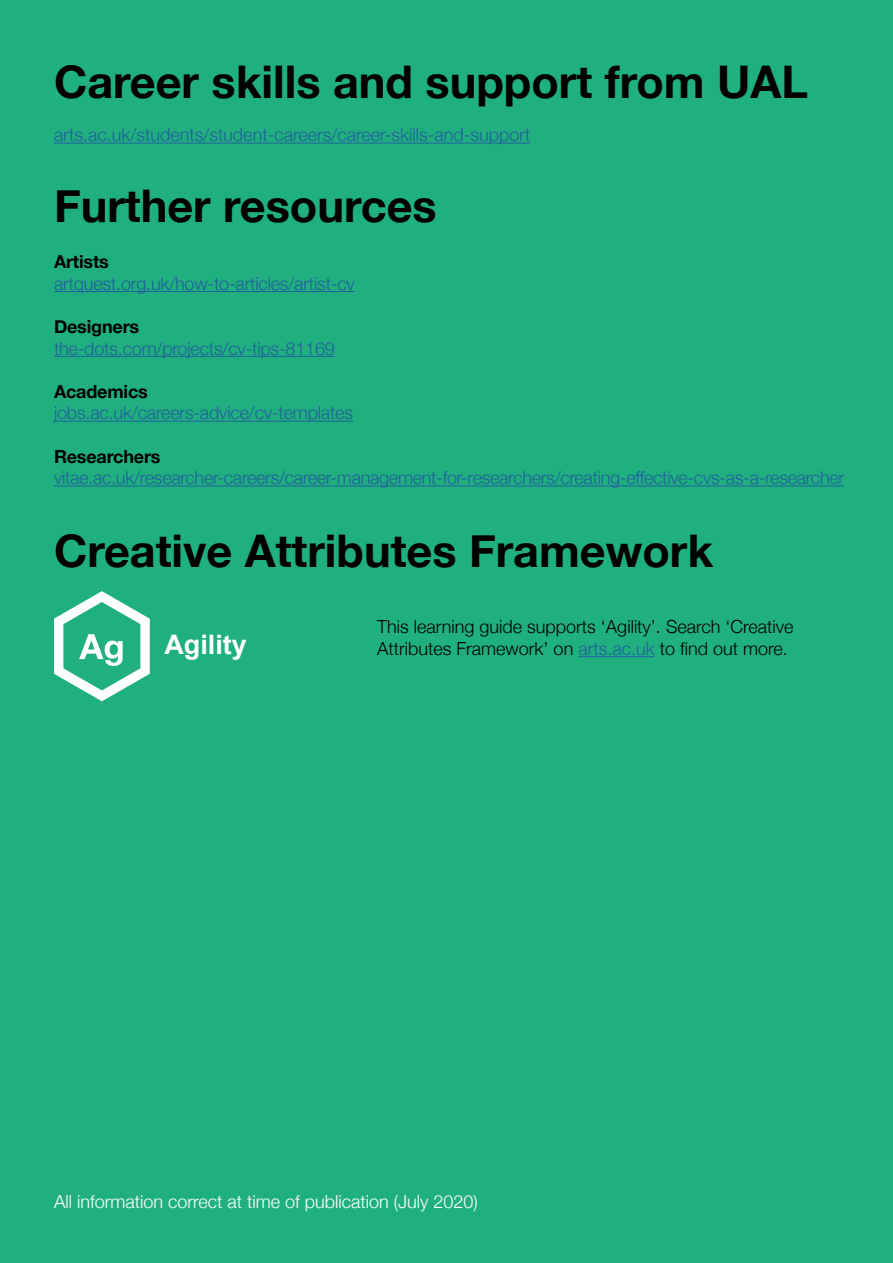
<style>
.page{position:relative;width:893px;height:1263px;background:#20b07f}
.page>*{position:absolute;margin:0;border:0;box-sizing:border-box;transform-origin:0 0}
.t1{font:700 45px "Helvetica Neue";color:#000}
.t2{font:700 26.85px "Arial";color:#fff}
.t3{font:300 18px "Helvetica Neue";letter-spacing:-.01em;color:#215e9e}
.t4{font:300 18px "Helvetica Neue";color:#000}
.t5{font:300 18px "Helvetica Neue";color:#fff}
.t6{font:700 18px "Helvetica Neue";letter-spacing:-.01em;color:#000}
.s1{color:#215e9e}
</style>
<div class="page">
<hr style="left:54px;top:143px;width:476px;height:1px;background:#215e9e">
<hr style="left:54px;top:291px;width:301px;height:1px;background:#215e9e">
<hr style="left:54px;top:356px;width:281px;height:1px;background:#215e9e">
<hr style="left:54px;top:421px;width:299px;height:1px;background:#215e9e">
<hr style="left:54px;top:485px;width:790px;height:1px;background:#215e9e">
<hr style="left:578px;top:656px;width:77px;height:1px;background:#215e9e">
<svg style="left:54px;top:591px;width:96px;height:110px"></svg>
<h1 class="t1" style="left:54px;top:47px;width:756px">Career skills and support from UAL</h1>
<p class="t3" style="left:54px;top:120px;width:478px">arts.ac.uk/students/student-careers/career-skills-and-support</p>
<h1 class="t1" style="left:54px;top:170px;width:384px">Further resources</h1>
<p class="t6" style="left:54px;top:248px;width:56px">Artists</p>
<p class="t3" style="left:54px;top:269px;width:302px">artquest.org.uk/how-to-articles/artist-cv</p>
<p class="t6" style="left:54px;top:312px;width:87px">Designers</p>
<p class="t3" style="left:54px;top:334px;width:282px">the-dots.com/projects/cv-tips-81169</p>
<p class="t6" style="left:54px;top:377px;width:95px">Academics</p>
<p class="t3" style="left:54px;top:398px;width:301px">jobs.ac.uk/careers-advice/cv-templates</p>
<p class="t6" style="left:54px;top:442px;width:108px">Researchers</p>
<p class="t3" style="left:54px;top:463px;width:792px">vitae.ac.uk/researcher-careers/career-management-for-researchers/creating-effective-cvs-as-a-researcher</p>
<h1 class="t1" style="left:54px;top:515px;width:661px">Creative Attributes Framework</h1>
<p class="t4" style="left:377px;top:612px;width:418px">This learning guide supports ‘Agility’. Search ‘Creative</p>
<h2 class="t2" style="left:164px;top:627px;width:84px">Agility</h2>
<p class="t4" style="left:377px;top:634px;width:412px">Attributes Framework’ on <span class="s1">arts.ac.uk</span> to find out more.</p>
<p class="t5" style="left:54px;top:1187px;width:425px">All information correct at time of publication (July 2020)</p>
</div>
